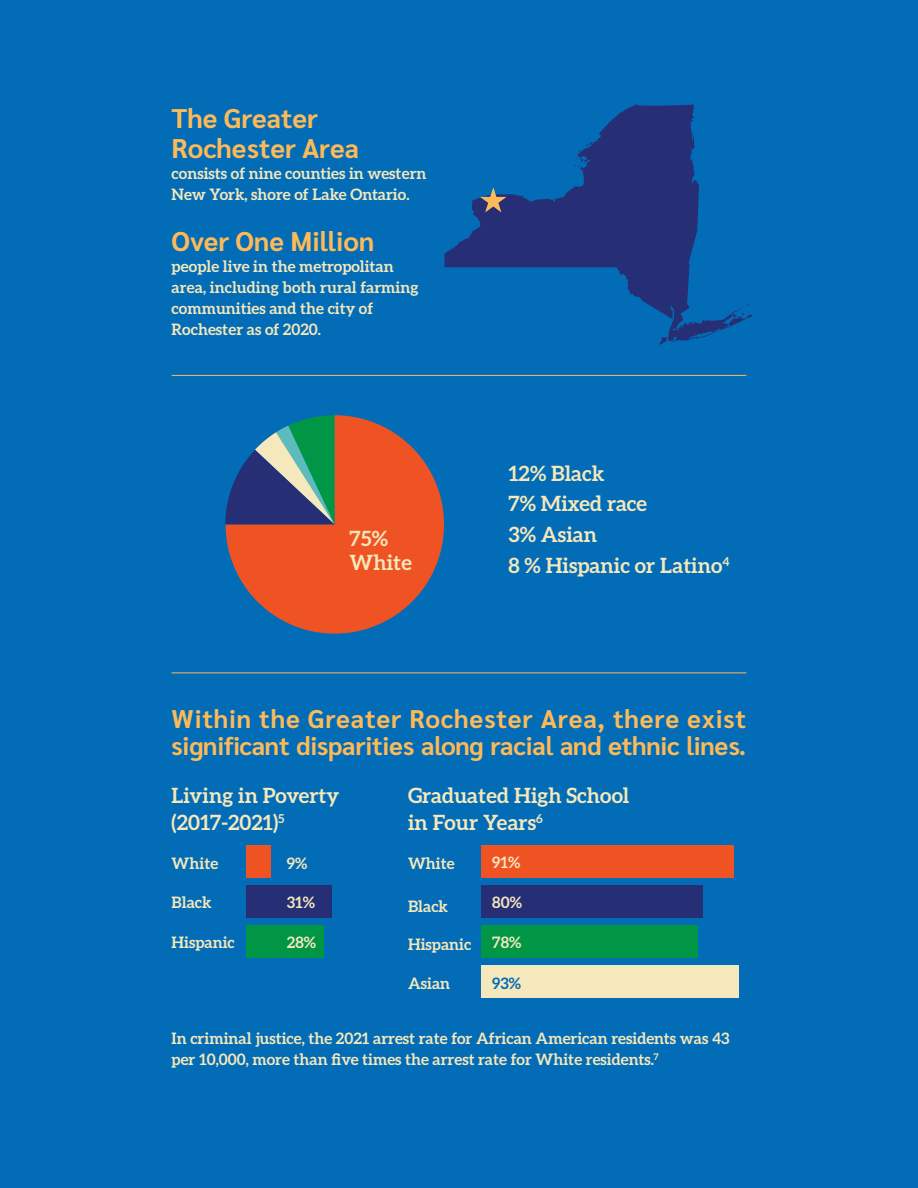
<style>
.page{position:relative;width:918px;height:1188px;background:#036cb6}
.page>*{position:absolute;margin:0;border:0;box-sizing:border-box;transform-origin:0 0}
.Lg_Yellow_Stat{font:700 27px/30px "Sarabun";color:#fdba58}
.Yellow_Intro_Text{font:700 25.5px/27px "Sarabun";letter-spacing:-.01em;color:#fdba58}
.H2_Cream{font:700 21px/27px "Aleo";color:#f4e8bc}
.Yellow_Intro_Text-2{font:700 21px/27px "Aleo";color:#f4e8bc}
.Lg_Intro_Cream{font:700 21px/24px "Aleo";color:#f4e8bc}
.Cream_Body_Text{font:700 15.75px/21px "Aleo";color:#f4e8bc}
.Lg_Yellow_Stat-2{font:700 15.75px/21px "Aleo";color:#f4e8bc}
.Cream_Body_Text-2{font:700 15.75px "Aleo";color:#036cb6}
</style>
<div class="page">
<svg style="left:226px;top:415px;width:218px;height:219px;fill:#f05323"></svg>
<hr style="left:172px;top:375px;width:574px;height:1px;background:#fdba58">
<hr style="left:172px;top:673px;width:574px;height:1px;background:#fdba58">
<div style="left:481px;top:845px;width:252px;height:33px;background:#f05323"></div>
<div style="left:481px;top:885px;width:222px;height:33px;background:#262e76"></div>
<div style="left:481px;top:925px;width:216px;height:33px;background:#009645"></div>
<div style="left:481px;top:965px;width:258px;height:33px;background:#f4e8bc"></div>
<svg style="left:444px;top:105px;width:308px;height:240px"></svg>
<svg style="left:480px;top:187px;width:27px;height:25px"></svg>
<div style="left:246px;top:845px;width:25px;height:33px;background:#f05323"></div>
<div style="left:246px;top:885px;width:86px;height:33px;background:#262e76"></div>
<div style="left:246px;top:925px;width:78px;height:33px;background:#009645"></div>
<p class="Lg_Yellow_Stat" style="left:172px;top:104px;width:189px">The Greater<br>Rochester Area</p>
<p class="Lg_Yellow_Stat-2" style="left:172px;top:163px;width:256px">consists of nine counties in western<br>New York, shore of Lake Ontario.</p>
<p class="Lg_Yellow_Stat" style="left:172px;top:227px;width:204px">Over One Million</p>
<p class="Lg_Yellow_Stat-2" style="left:172px;top:256px;width:249px">people live in the metropolitan area, including both rural farming communities and the city of<br>Rochester as of 2020.</p>
<p class="Lg_Intro_Cream" style="left:350px;top:526px;width:64px">75%<br>White</p>
<p class="H2_Cream" style="left:509px;top:459px;width:98px">12% Black</p>
<p class="H2_Cream" style="left:509px;top:490px;width:140px">7% Mixed race</p>
<p class="H2_Cream" style="left:509px;top:521px;width:90px">3% Asian</p>
<p class="H2_Cream" style="left:509px;top:551px;width:223px">8 % Hispanic or Latino<sup>4</sup></p>
<p class="Yellow_Intro_Text" style="left:172px;top:706px;width:576px">Within the Greater Rochester Area, there exist significant disparities along racial and ethnic lines.</p>
<p class="Yellow_Intro_Text-2" style="left:172px;top:782px;width:169px">Living in Poverty (2017-2021)<sup>5</sup></p>
<p class="H2_Cream" style="left:408px;top:782px;width:223px">Graduated High School in Four Years<sup>6</sup></p>
<p class="Cream_Body_Text" style="left:172px;top:853px;width:48px">White</p>
<p class="Cream_Body_Text" style="left:172px;top:892px;width:42px">Black</p>
<p class="Cream_Body_Text" style="left:172px;top:931px;width:65px">Hispanic</p>
<p class="Cream_Body_Text" style="left:287px;top:853px;width:22px">9%</p>
<p class="Cream_Body_Text" style="left:287px;top:892px;width:30px">31%</p>
<p class="Cream_Body_Text" style="left:287px;top:931px;width:31px">28%</p>
<p class="Cream_Body_Text" style="left:408px;top:853px;width:48px">White</p>
<p class="Cream_Body_Text" style="left:408px;top:895px;width:42px">Black</p>
<p class="Cream_Body_Text" style="left:408px;top:933px;width:65px">Hispanic</p>
<p class="Cream_Body_Text" style="left:408px;top:972px;width:44px">Asian</p>
<p class="Cream_Body_Text" style="left:492px;top:851px;width:30px">91%</p>
<p class="Cream_Body_Text" style="left:492px;top:891px;width:31px">80%</p>
<p class="Cream_Body_Text" style="left:492px;top:932px;width:31px">78%</p>
<p class="Cream_Body_Text-2" style="left:492px;top:974px;width:30px">93%</p>
<p class="Cream_Body_Text" style="left:172px;top:1028px;width:560px">In criminal justice, the 2021 arrest rate for African American residents was 43 per 10,000, more than five times the arrest rate for White residents.<sup>7</sup></p>
</div>
